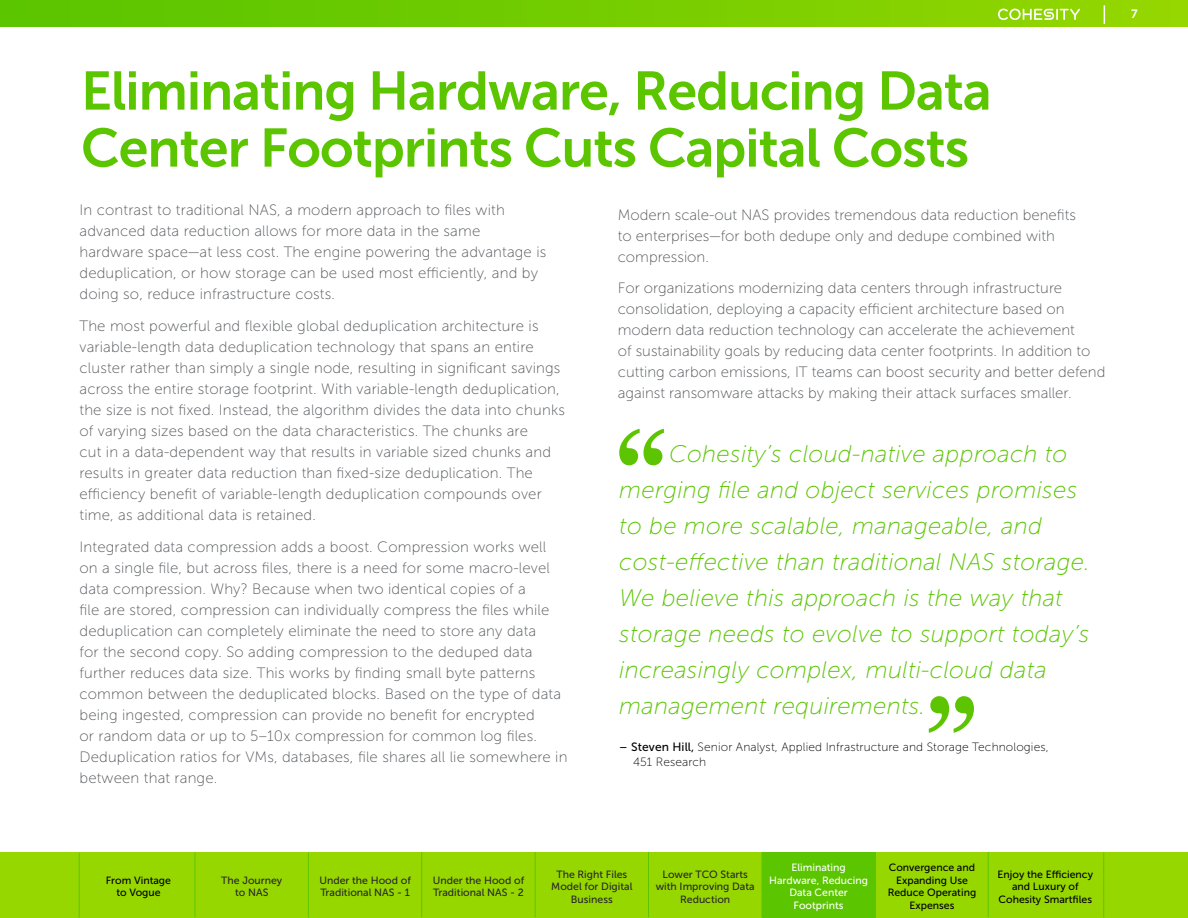
<style>
.page{position:relative;width:1188px;height:918px;background:#fff}
.page>*{position:absolute;margin:0;border:0;box-sizing:border-box;transform-origin:0 0}
.t1{font:54px/57px "Museo Sans 700";letter-spacing:-.02em;color:#5bc500}
.t2{font:italic 24px/36px "Museo Sans 100";letter-spacing:.01em;color:#5bc500}
.t3{font:15px/21px "Museo Sans 100";letter-spacing:.01em;color:#53565a}
.t4{font:12px/15px "Museo Sans 100";letter-spacing:.01em;color:#000}
.t5{font:12px "Museo Sans 700";color:#fff}
.t6{font:10.5px/12.6px "Museo Sans 500";color:#282828;text-align:center}
.t7{font:10.5px/12.6px "Museo Sans 500";color:#000;text-align:center}
.t8{font:10.5px/12.6px "Museo Sans 500";color:#fff;text-align:center}
.s1{font-family:"Museo Sans 500"}
</style>
<div class="page">
<div style="left:0;top:852px;width:1188px;height:66px;background:#97d700"></div>
<div style="left:762px;top:852px;width:113px;height:66px;background:#5bc500"></div>
<hr style="left:195px;top:852px;width:1px;height:65px;background:#5bc500">
<hr style="left:308px;top:853px;width:1px;height:65px;background:#5bc500">
<hr style="left:421px;top:852px;width:1px;height:65px;background:#5bc500">
<hr style="left:535px;top:852px;width:1px;height:65px;background:#5bc500">
<hr style="left:648px;top:852px;width:1px;height:65px;background:#5bc500">
<hr style="left:875px;top:852px;width:1px;height:65px;background:#5bc500">
<hr style="left:988px;top:852px;width:1px;height:65px;background:#5bc500">
<hr style="left:79px;top:853px;width:1px;height:65px;background:#5bc500">
<hr style="left:1103px;top:853px;width:1px;height:65px;background:#5bc500">
<div style="left:0;top:0;width:1188px;height:27px;background:linear-gradient(to right,#57c400,#94d601)"></div>
<svg style="left:998px;top:9px;width:82px;height:11px"></svg>
<svg style="left:1104px;top:5px;width:1px;height:19px"></svg>
<svg style="left:619px;top:429px;width:45px;height:36px"></svg>
<svg style="left:929px;top:696px;width:45px;height:37px"></svg>
<h1 class="t1" style="left:81px;top:62px;width:912px">Eliminating Hardware, Reducing Data<br>Center Footprints Cuts Capital Costs</h1>
<p class="t3" style="left:618px;top:204px;width:460px">Modern scale-out NAS provides tremendous data reduction benefits to enterprises—for both dedupe only and dedupe combined with compression.</p>
<p class="t3" style="left:618px;top:278px;width:489px">For organizations modernizing data centers through infrastructure consolidation, deploying a capacity efficient architecture based on modern data reduction technology can accelerate the achievement<br>of sustainability goals by reducing data center footprints. In addition to cutting carbon emissions, IT teams can boost security and better defend against ransomware attacks by making their attack surfaces smaller.</p>
<p class="t3" style="left:80px;top:200px;width:468px">In contrast to traditional NAS, a modern approach to files with advanced data reduction allows for more data in the same hardware space—at less cost. The engine powering the advantage is deduplication, or how storage can be used most efficiently, and by doing so, reduce infrastructure costs.</p>
<p class="t3" style="left:80px;top:316px;width:487px">The most powerful and flexible global deduplication architecture is variable-length data deduplication technology that spans an entire cluster rather than simply a single node, resulting in significant savings across the entire storage footprint. With variable-length deduplication, the size is not fixed. Instead, the algorithm divides the data into chunks of varying sizes based on the data characteristics. The chunks are<br>cut in a data-dependent way that results in variable sized chunks and results in greater data reduction than fixed-size deduplication. The efficiency benefit of variable-length deduplication compounds over time, as additional data is retained.</p>
<p class="t3" style="left:80px;top:536px;width:489px">Integrated data compression adds a boost. Compression works well on a single file, but across files, there is a need for some macro-level data compression. Why? Because when two identical copies of a<br>file are stored, compression can individually compress the files while deduplication can completely eliminate the need to store any data<br>for the second copy. So adding compression to the deduped data further reduces data size. This works by finding small byte patterns common between the deduplicated blocks. Based on the type of data being ingested, compression can provide no benefit for encrypted<br>or random data or up to 5–10x compression for common log files.<br>Deduplication ratios for VMs, databases, file shares all lie somewhere in between that range.</p>
<p class="t2" style="left:619px;top:436px;width:472px;text-indent:50px">Cohesity’s cloud-native approach to merging file and object services promises to be more scalable, manageable, and cost-effective than traditional NAS storage.<br>We believe this approach is the way that storage needs to evolve to support today’s increasingly complex, multi-cloud data management requirements.</p>
<p class="t4" style="left:633px;top:739px;width:417px;text-indent:-14px"><span class="s1">– Steven Hill,</span> Senior Analyst, Applied Infrastructure and Storage Technologies,<br>451 Research</p>
<p class="t5" style="left:1131px;top:8px;width:8px">7</p>
<p class="t7" style="left:106px;top:874px;width:67px">From Vintage to Vogue</p>
<p class="t6" style="left:221px;top:874px;width:63px">The Journey to NAS</p>
<p class="t6" style="left:319px;top:874px;width:93px;text-align:left">Under the Hood of<br>Traditional NAS - 1</p>
<p class="t6" style="left:433px;top:874px;width:93px;text-align:left">Under the Hood of<br>Traditional NAS - 2</p>
<p class="t6" style="left:551px;top:868px;width:83px">The Right Files<br>Model for Digital<br>Business</p>
<p class="t6" style="left:656px;top:868px;width:101px">Lower TCO Starts with Improving Data<br>Reduction</p>
<p class="t8" style="left:769px;top:861px;width:100px">Eliminating<br>Hardware, Reducing<br>Data Center<br>Footprints</p>
<p class="t7" style="left:888px;top:861px;width:90px">Convergence and<br>Expanding Use<br>Reduce Operating<br>Expenses</p>
<p class="t7" style="left:998px;top:868px;width:97px">Enjoy the Efficiency and Luxury of<br>Cohesity Smartfiles</p>
</div>
